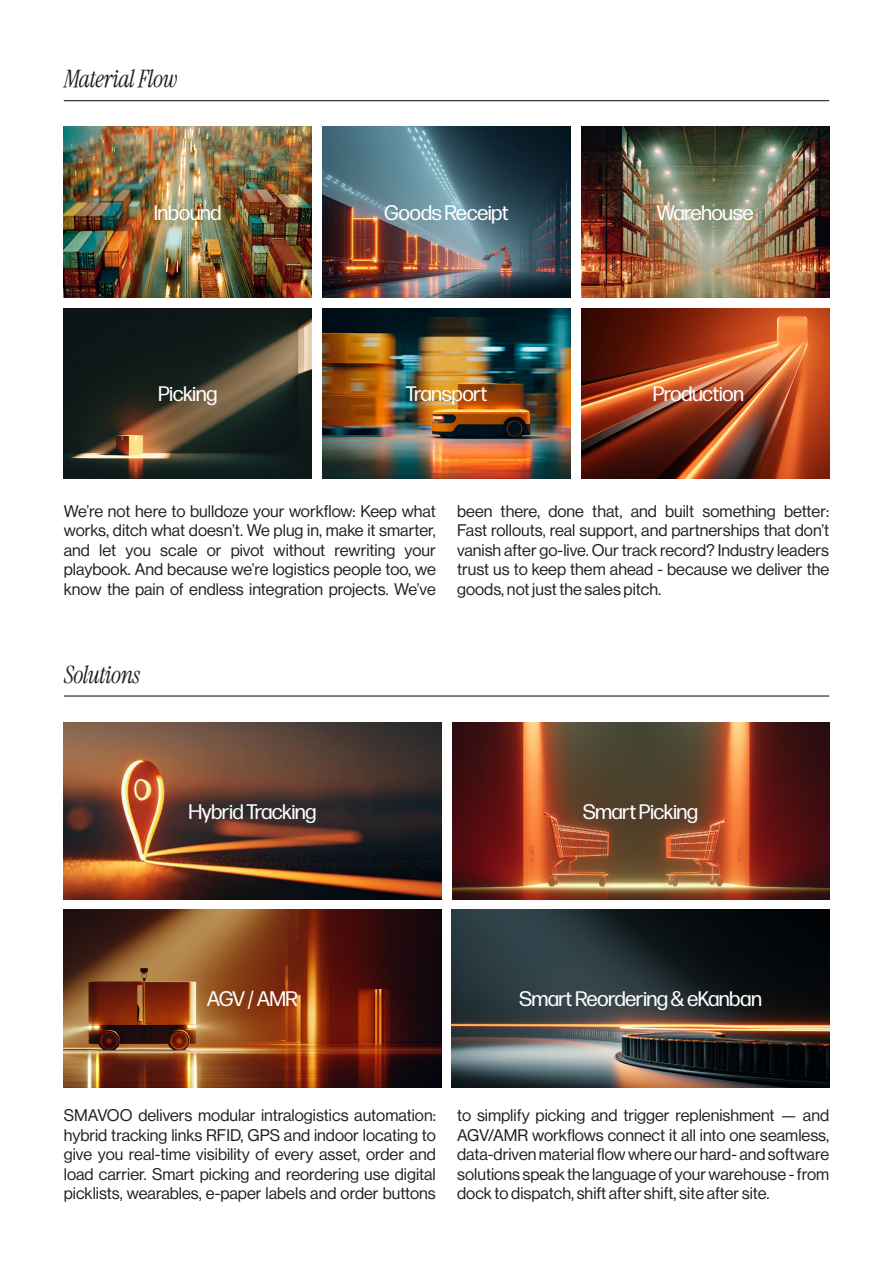
<style>
.page{position:relative;width:893px;height:1263px;background:#fff}
.page>*{position:absolute;margin:0;border:0;box-sizing:border-box;transform-origin:0 0}
.Forma_DJR_Regular_14_Pt{font:italic 24px "Instrument Serif";letter-spacing:-.02em;color:#231f20}
.Forma_DJR_Regular_14_Pt-2{font:21px "Forma DJR Dsp";color:#fff}
.Neue_Haas_Roman_11_Pt{font:16.5px/19.5px "N Haas Grotesk DS Pro 55 Rg";color:#231f20;text-align:justify}
</style>
<div class="page">
<img style="left:64px;top:722px;width:377px;height:177px">
<img style="left:64px;top:910px;width:377px;height:177px">
<img style="left:453px;top:722px;width:376px;height:177px">
<img style="left:452px;top:910px;width:377px;height:177px">
<hr style="left:64px;top:100px;width:765px;height:1px;background:#231f20">
<img style="left:64px;top:127px;width:248px;height:170px">
<img style="left:322px;top:127px;width:248px;height:170px">
<img style="left:581px;top:127px;width:248px;height:170px">
<img style="left:64px;top:308px;width:248px;height:171px">
<img style="left:322px;top:308px;width:248px;height:171px">
<img style="left:581px;top:308px;width:248px;height:171px">
<hr style="left:64px;top:695px;width:765px;height:2px;background:#231f20">
<p class="Forma_DJR_Regular_14_Pt" style="left:64px;top:64px;width:115px">Material Flow</p>
<p class="Forma_DJR_Regular_14_Pt-2" style="left:154px;top:198px;width:69px">Inbound</p>
<p class="Forma_DJR_Regular_14_Pt-2" style="left:385px;top:198px;width:125px">Goods Receipt</p>
<p class="Forma_DJR_Regular_14_Pt-2" style="left:657px;top:198px;width:98px">Warehouse</p>
<p class="Forma_DJR_Regular_14_Pt-2" style="left:158px;top:379px;width:60px">Picking</p>
<p class="Forma_DJR_Regular_14_Pt-2" style="left:406px;top:379px;width:83px">Transport</p>
<p class="Forma_DJR_Regular_14_Pt-2" style="left:653px;top:379px;width:92px">Production</p>
<p class="Neue_Haas_Roman_11_Pt" style="left:64px;top:501px;width:374px">We’re not here to bulldoze your workflow: Keep what works, ditch what doesn’t. We plug in, make it smarter, and let you scale or pivot without rewriting your playbook. And because we’re logistics people too, we know the pain of endless integration projects. We’ve</p>
<p class="Neue_Haas_Roman_11_Pt" style="left:457px;top:501px;width:374px">been there, done that, and built something better:<br>Fast rollouts, real support, and partnerships that don’t vanish after go-live. Our track record? Industry leaders trust us to keep them ahead - because we deliver the goods, not just the sales pitch.</p>
<p class="Forma_DJR_Regular_14_Pt" style="left:64px;top:659px;width:78px">Solutions</p>
<p class="Forma_DJR_Regular_14_Pt-2" style="left:189px;top:797px;width:129px">Hybrid Tracking</p>
<p class="Forma_DJR_Regular_14_Pt-2" style="left:583px;top:797px;width:116px">Smart Picking</p>
<p class="Forma_DJR_Regular_14_Pt-2" style="left:207px;top:984px;width:92px">AGV / AMR</p>
<p class="Forma_DJR_Regular_14_Pt-2" style="left:519px;top:984px;width:244px">Smart Reordering &amp; eKanban</p>
<p class="Neue_Haas_Roman_11_Pt" style="left:64px;top:1106px;width:374px">SMAVOO delivers modular intralogistics automation: hybrid tracking links RFID, GPS and indoor locating to give you real-time visibility of every asset, order and load carrier. Smart picking and reordering use digital picklists, wearables, e-paper labels and order buttons</p>
<p class="Neue_Haas_Roman_11_Pt" style="left:457px;top:1106px;width:374px">to simplify picking and trigger replenishment — and AGV/AMR workflows connect it all into one seamless, data-driven material flow where our hard- and software solutions speak the language of your warehouse - from dock to dispatch, shift after shift, site after site.</p>
</div>
